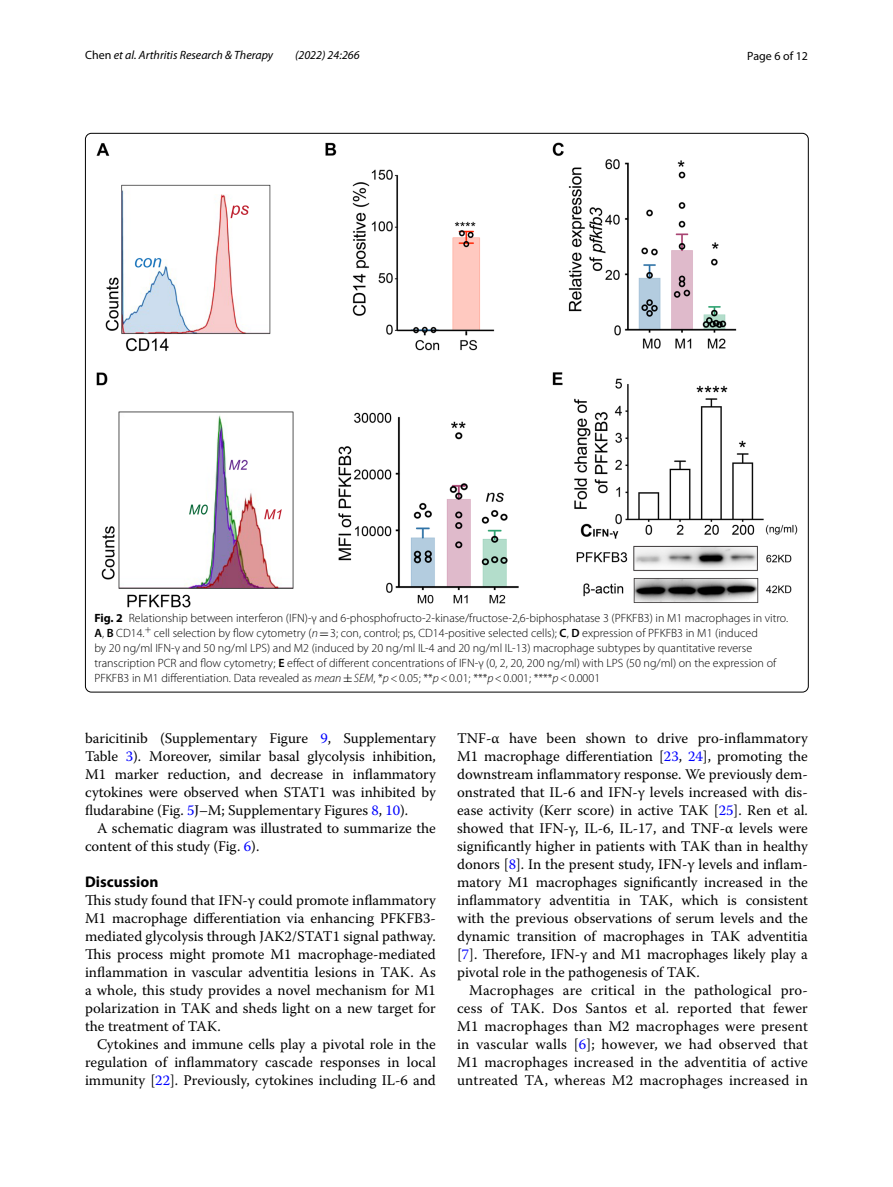
<style>
.page{position:relative;width:893px;height:1187px;background:#fff}
.page>*{position:absolute;margin:0;border:0;box-sizing:border-box;transform-origin:0 0}
.t1{font:700 15.45px "Myriad Pro";color:#000}
.t2{font:14.7px/18px "Warnock Pro";color:#000;text-align:justify}
.t3{font:300 12px/15px "Myriad Pro";color:#000}
.t4{font:italic 12px "Myriad Pro";color:#000}
.t5{font:12px "Myriad Pro";color:#000}
.s1{font-style:normal}
.s2{font-weight:700}
.s3{font-weight:600}
.s4{font-style:italic}
.s5{font-family:"MTSY";font-weight:400}
.s6{color:#00f}
</style>
<div class="page">
<img style="left:97px;top:142px;width:700px;height:465px">
<p class="t4" style="left:85px;top:48px;width:190px"><span class="s1">Chen</span> et al. Arthritis Research &amp; Therapy</p>
<p class="t4" style="left:295px;top:48px;width:66px">(2022) 24:266</p>
<p class="t5" style="left:747px;top:48px;width:62px">Page 6 of 12</p>
<p class="t3" style="left:94px;top:611px;width:695px"><span class="s2">Fig. 2</span> Relationship between interferon (IFN)-γ and 6-phosphofructo-2-kinase/fructose-2,6-biphosphatase 3 (PFKFB3) in M1 macrophages in vitro.<br><span class="s3">A</span>, <span class="s3">B</span> CD14.<sup>+</sup> cell selection by flow cytometry (<span class="s4">n</span><span class="s5">=</span>3; con, control; ps, CD14-positive selected cells); <span class="s3">C</span>, <span class="s3">D</span> expression of PFKFB3 in M1 (induced<br>by 20 ng/ml IFN-γ and 50 ng/ml LPS) and M2 (induced by 20 ng/ml IL-4 and 20 ng/ml IL-13) macrophage subtypes by quantitative reverse transcription PCR and flow cytometry; <span class="s3">E</span> effect of different concentrations of IFN-γ (0, 2, 20, 200 ng/ml) with LPS (50 ng/ml) on the expression of PFKFB3 in M1 differentiation. Data revealed as <span class="s4">mean</span><span class="s5">±</span><span class="s4">SEM</span>, *<span class="s4">p</span>&lt;0.05; **<span class="s4">p</span>&lt;0.01; ***<span class="s4">p</span>&lt;0.001; ****<span class="s4">p</span>&lt;0.0001</p>
<p class="t2" style="left:85px;top:729px;width:352px">baricitinib (Supplementary Figure <span class="s6">9</span>, Supplementary Table <span class="s6">3</span>). Moreover, similar basal glycolysis inhibition, M1 marker reduction, and decrease in inflammatory cytokines were observed when STAT1 was inhibited by fludarabine (Fig. <span class="s6">5</span>J–M; Supplementary Figures <span class="s6">8</span>, <span class="s6">10</span>).</p>
<p class="t2" style="left:85px;top:819px;width:352px;text-indent:12px">A schematic diagram was illustrated to summarize the content of this study (Fig. <span class="s6">6</span>).</p>
<p class="t1" style="left:85px;top:872px;width:75px">Discussion</p>
<p class="t2" style="left:85px;top:891px;width:352px">This study found that IFN-γ could promote inflammatory M1 macrophage differentiation via enhancing PFKFB3- mediated glycolysis through JAK2/STAT1 signal pathway.<br>This process might promote M1 macrophage-mediated inflammation in vascular adventitia lesions in TAK. As a whole, this study provides a novel mechanism for M1 polarization in TAK and sheds light on a new target for the treatment of TAK.</p>
<p class="t2" style="left:85px;top:1035px;width:352px;text-indent:12px">Cytokines and immune cells play a pivotal role in the regulation of inflammatory cascade responses in local immunity [<span class="s6">22</span>]. Previously, cytokines including IL-6 and</p>
<p class="t2" style="left:457px;top:729px;width:352px">TNF-α have been shown to drive pro-inflammatory M1 macrophage differentiation [<span class="s6">23</span>, <span class="s6">24</span>], promoting the downstream inflammatory response. We previously dem&shy;onstrated that IL-6 and IFN-γ levels increased with dis&shy;ease activity (Kerr score) in active TAK [<span class="s6">25</span>]. Ren et al. showed that IFN-γ, IL-6, IL-17, and TNF-α levels were significantly higher in patients with TAK than in healthy donors [<span class="s6">8</span>]. In the present study, IFN-γ levels and inflam&shy;matory M1 macrophages significantly increased in the inflammatory adventitia in TAK, which is consistent with the previous observations of serum levels and the dynamic transition of macrophages in TAK adventitia [<span class="s6">7</span>]. Therefore, IFN-γ and M1 macrophages likely play a pivotal role in the pathogenesis of TAK.</p>
<p class="t2" style="left:457px;top:981px;width:352px;text-indent:12px">Macrophages are critical in the pathological pro&shy;cess of TAK. Dos Santos et al. reported that fewer M1 macrophages than M2 macrophages were present in vascular walls [<span class="s6">6</span>]; however, we had observed that M1 macrophages increased in the adventitia of active untreated TA, whereas M2 macrophages increased in</p>
</div>
